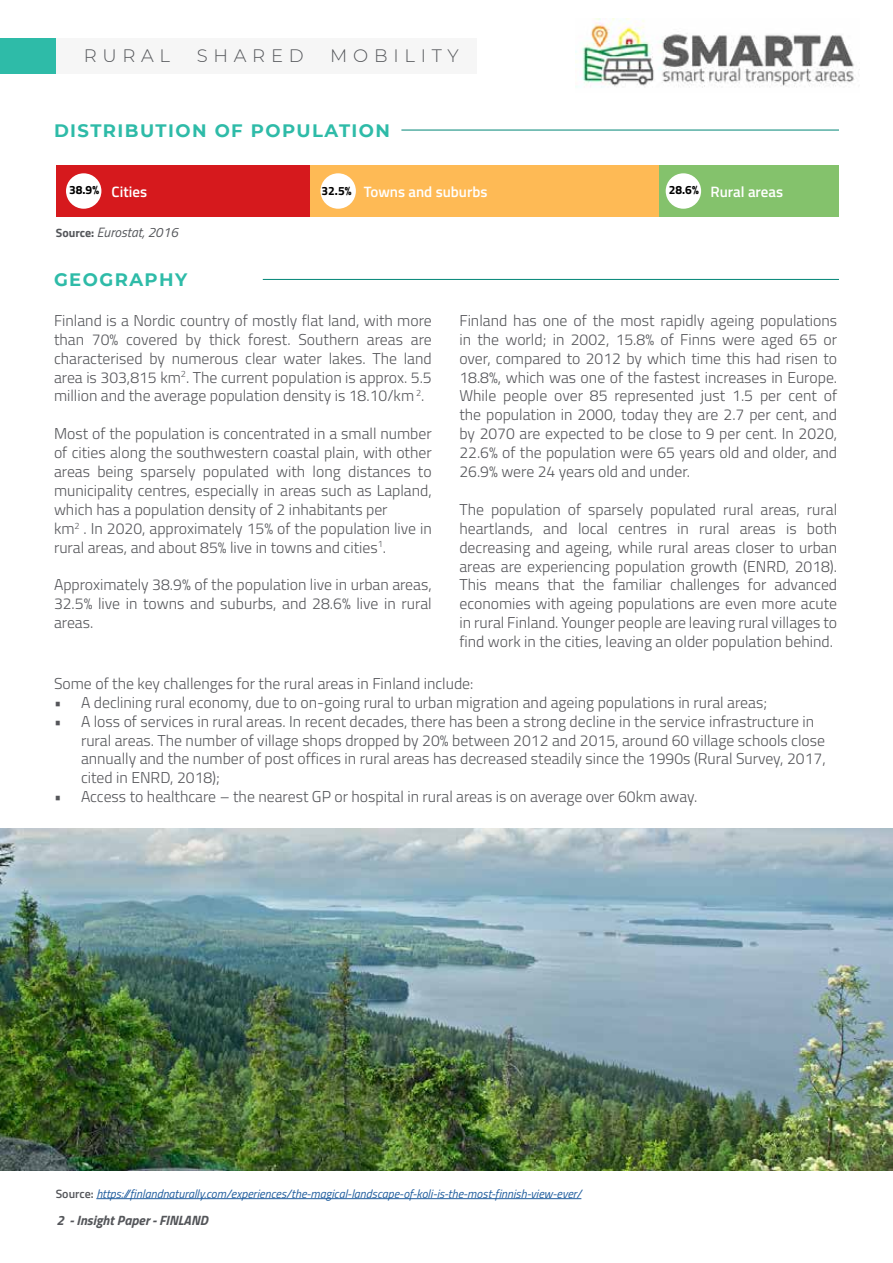
<style>
.page{position:relative;width:893px;height:1263px;background:#fff}
.page>*{position:absolute;margin:0;border:0;box-sizing:border-box;transform-origin:0 0}
.t1{font:700 18px "Montserrat";letter-spacing:.08em;color:#2ebba8}
.t2{font:300 18px "Montserrat";letter-spacing:.32em;color:#54565a}
.t3{font:300 15.75px/18.9px "Titillium Web";color:#55565a;text-align:justify}
.t4{font:600 15px "Titillium Web";color:#fff}
.t5{font:italic 700 13.5px "Titillium Web";color:#54565a}
.t6{font:italic 13.5px "Titillium Web";color:#54565a}
.t7{font:italic 12px "Titillium Web";color:#215e9e}
.s1{font-weight:700;font-size:12px;color:#000}
.s2{font-weight:700;font-style:normal;font-size:12px}
.s3{font-weight:600;font-style:normal;color:#54565a}
</style>
<div class="page">
<div style="left:56px;top:38px;width:420px;height:36px;background:#f6f6f6"></div>
<div style="left:0;top:38px;width:56px;height:36px;background:#2ebba8"></div>
<img style="left:575px;top:19px;width:280px;height:69px">
<hr style="left:401px;top:130px;width:438px;height:1px;background:#008576">
<div style="left:56px;top:165px;width:254px;height:52px;background:#d6191d"></div>
<div style="left:659px;top:165px;width:180px;height:52px;background:#84c26c"></div>
<div style="left:310px;top:165px;width:349px;height:52px;background:#feba55"></div>
<div style="left:66px;top:173px;width:35px;height:36px;background:#fff;border-radius:50%"></div>
<div style="left:666px;top:173px;width:35px;height:36px;background:#fff;border-radius:50%"></div>
<div style="left:320px;top:173px;width:36px;height:36px;background:#fff;border-radius:50%"></div>
<hr style="left:263px;top:279px;width:576px;height:1px;background:#008576">
<img style="left:0;top:829px;width:893px;height:341px">
<hr style="left:96px;top:1198px;width:485px;height:1px;background:#215e9e">
<p class="t2" style="left:84px;top:44px;width:88px">RURAL</p>
<p class="t2" style="left:197px;top:44px;width:108px">SHARED</p>
<p class="t2" style="left:330px;top:44px;width:130px">MOBILITY</p>
<p class="t1" style="left:54px;top:117px;width:338px">DISTRIBUTION OF POPULATION</p>
<p class="t4" style="left:69px;top:180px;width:79px"><sup>38.9%</sup> Cities</p>
<p class="t4" style="left:322px;top:181px;width:167px"><span class="s1">32.5%</span> Towns and suburbs</p>
<p class="t4" style="left:669px;top:181px;width:116px"><sup>28.6%</sup> Rural areas</p>
<p class="t6" style="left:56px;top:222px;width:124px"><span class="s2">Source:</span> Eurostat, 2016</p>
<p class="t1" style="left:54px;top:267px;width:135px">GEOGRAPHY</p>
<p class="t3" style="left:54px;top:310px;width:379px">Finland is a Nordic country of mostly flat land, with more than 70% covered by thick forest. Southern areas are characterised by numerous clear water lakes. The land area is 303,815 km<sup>2</sup>. The current population is approx. 5.5 million and the average population density is 18.10/km <sup>2</sup>.</p>
<p class="t3" style="left:54px;top:423px;width:379px;text-align:left">Most of the population is concentrated in a small number of cities along the southwestern coastal plain, with other areas being sparsely populated with long distances to municipality centres, especially in areas such as Lapland, which has a population density of 2 inhabitants per<br>km<sup>2</sup> . In 2020, approximately 15% of the population live in rural areas, and about 85% live in towns and cities<sup>1</sup>.</p>
<p class="t3" style="left:54px;top:575px;width:379px">Approximately 38.9% of the population live in urban areas, 32.5% live in towns and suburbs, and 28.6% live in rural areas.</p>
<p class="t3" style="left:459px;top:310px;width:379px">Finland has one of the most rapidly ageing populations in the world; in 2002, 15.8% of Finns were aged 65 or over, compared to 2012 by which time this had risen to 18.8%, which was one of the fastest increases in Europe.<br>While people over 85 represented just 1.5 per cent of the population in 2000, today they are 2.7 per cent, and by 2070 are expected to be close to 9 per cent. In 2020, 22.6% of the population were 65 years old and older, and 26.9% were 24 years old and under.</p>
<p class="t3" style="left:459px;top:499px;width:379px">The population of sparsely populated rural areas, rural heartlands, and local centres in rural areas is both decreasing and ageing, while rural areas closer to urban areas are experiencing population growth (ENRD, 2018).<br>This means that the familiar challenges for advanced economies with ageing populations are even more acute in rural Finland. Younger people are leaving rural villages to find work in the cities, leaving an older population behind.</p>
<p class="t3" style="left:54px;top:673px;width:421px">Some of the key challenges for the rural areas in Finland include:</p>
<p class="t3" style="left:54px;top:692px;width:715px">• A declining rural economy, due to on-going rural to urban migration and ageing populations in rural areas;</p>
<p class="t3" style="left:81px;top:711px;width:746px;text-align:left;text-indent:-27px">• A loss of services in rural areas. In recent decades, there has been a strong decline in the service infrastructure in rural areas. The number of village shops dropped by 20% between 2012 and 2015, around 60 village schools close annually and the number of post offices in rural areas has decreased steadily since the 1990s (Rural Survey, 2017, cited in ENRD, 2018);</p>
<p class="t3" style="left:54px;top:786px;width:645px">• Access to healthcare – the nearest GP or hospital in rural areas is on average over 60km away.</p>
<p class="t7" style="left:56px;top:1185px;width:527px"><span class="s3">Source:</span> https://finlandnaturally.com/experiences/the-magical-landscape-of-koli-is-the-most-finnish-view-ever/</p>
<p class="t5" style="left:56px;top:1210px;width:153px">2 - Insight Paper - FINLAND</p>
</div>
